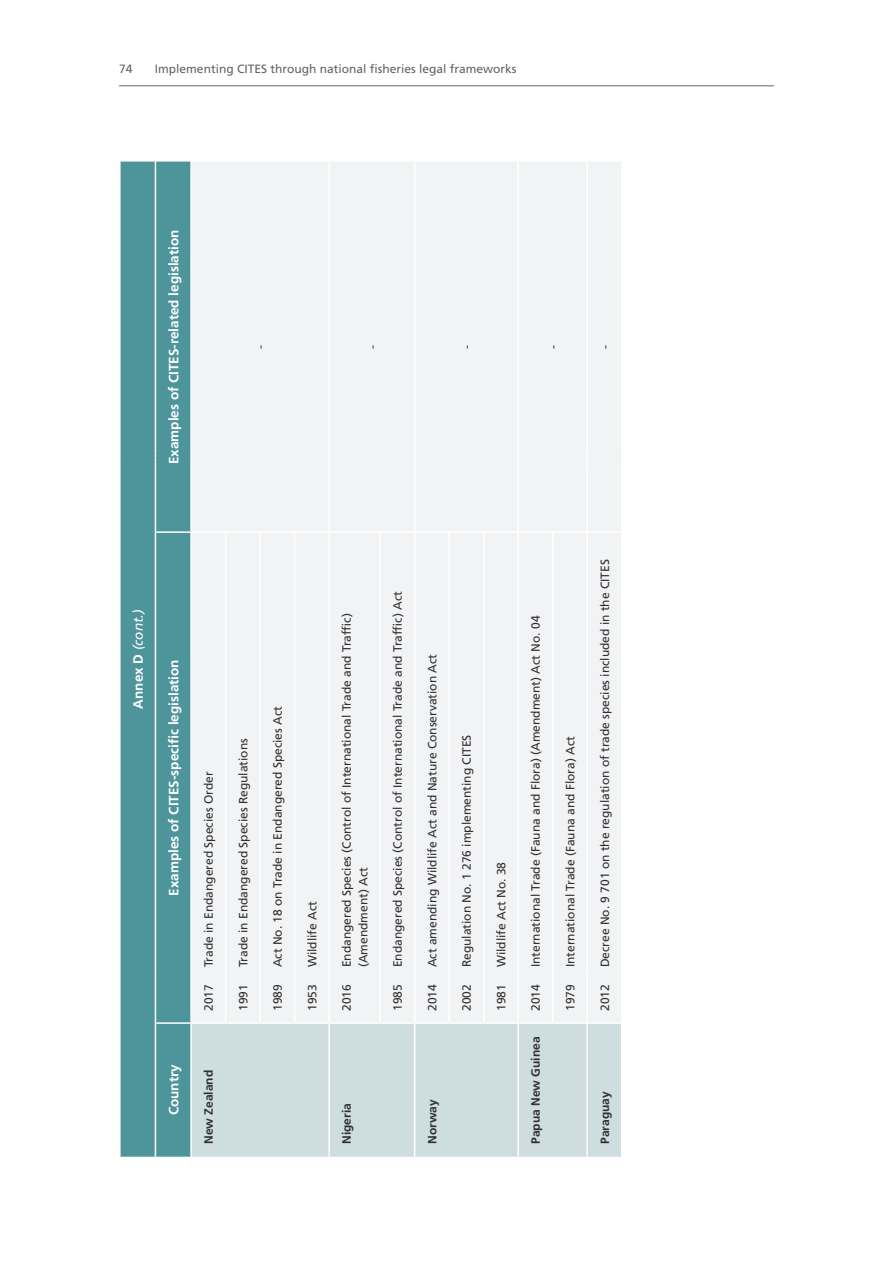
<style>
.page{position:relative;width:893px;height:1263px;background:#fff}
.page>*{position:absolute;margin:0;border:0;box-sizing:border-box;transform-origin:0 0}
.t1{font:700 13.5px "Frutiger";color:#fff}
.t2{font:italic 13.5px "Frutiger";color:#fff}
.t3{font:12px/16.5px "Frutiger LT Std";color:#312f30}
.t4{font:12px "Frutiger";color:#636366}
.t5{font:700 12px "Frutiger";color:#312f30}
.s1{font-weight:700;font-style:normal}
</style>
<div class="page">
<hr style="left:119px;top:85px;width:655px;height:1px;background:#636366">
<div style="left:121px;top:162px;width:69px;height:995px;background:#4e959b"></div>
<div style="left:192px;top:1024px;width:429px;height:133px;background:#cedddf"></div>
<div style="left:192px;top:162px;width:429px;height:860px;background:#f2f3f4"></div>
<hr style="left:192px;top:531px;width:33px;height:2px;background:#fff">
<hr style="left:225px;top:976px;width:1px;height:48px;background:#fff">
<hr style="left:225px;top:531px;width:1px;height:445px;background:#fff">
<hr style="left:226px;top:531px;width:33px;height:2px;background:#fff">
<hr style="left:259px;top:976px;width:2px;height:48px;background:#fff">
<hr style="left:259px;top:531px;width:2px;height:445px;background:#fff">
<hr style="left:261px;top:531px;width:33px;height:2px;background:#fff">
<hr style="left:294px;top:976px;width:1px;height:48px;background:#fff">
<hr style="left:294px;top:531px;width:1px;height:445px;background:#fff">
<hr style="left:295px;top:531px;width:33px;height:2px;background:#fff">
<hr style="left:328px;top:1023px;width:2px;height:134px;background:#fff">
<hr style="left:328px;top:976px;width:2px;height:47px;background:#fff">
<hr style="left:328px;top:532px;width:2px;height:444px;background:#fff">
<hr style="left:328px;top:467px;width:2px;height:65px;background:#fff">
<hr style="left:330px;top:531px;width:49px;height:2px;background:#fff">
<svg style="left:328px;top:453px;width:2px;height:14px"></svg>
<hr style="left:328px;top:162px;width:2px;height:291px;background:#fff">
<hr style="left:379px;top:976px;width:2px;height:48px;background:#fff">
<hr style="left:379px;top:531px;width:2px;height:445px;background:#fff">
<hr style="left:381px;top:531px;width:33px;height:2px;background:#fff">
<hr style="left:414px;top:1023px;width:1px;height:134px;background:#fff">
<hr style="left:414px;top:976px;width:1px;height:47px;background:#fff">
<hr style="left:414px;top:532px;width:1px;height:444px;background:#fff">
<hr style="left:414px;top:467px;width:1px;height:65px;background:#fff">
<hr style="left:415px;top:531px;width:33px;height:2px;background:#fff">
<svg style="left:414px;top:453px;width:1px;height:14px"></svg>
<hr style="left:414px;top:162px;width:1px;height:291px;background:#fff">
<hr style="left:448px;top:976px;width:2px;height:48px;background:#fff">
<hr style="left:448px;top:531px;width:2px;height:445px;background:#fff">
<hr style="left:450px;top:531px;width:33px;height:2px;background:#fff">
<hr style="left:483px;top:976px;width:1px;height:48px;background:#fff">
<hr style="left:483px;top:531px;width:1px;height:445px;background:#fff">
<hr style="left:484px;top:531px;width:33px;height:2px;background:#fff">
<hr style="left:517px;top:1023px;width:2px;height:134px;background:#fff">
<hr style="left:517px;top:976px;width:2px;height:47px;background:#fff">
<hr style="left:517px;top:532px;width:2px;height:444px;background:#fff">
<hr style="left:517px;top:467px;width:2px;height:65px;background:#fff">
<hr style="left:519px;top:531px;width:33px;height:2px;background:#fff">
<svg style="left:517px;top:453px;width:2px;height:14px"></svg>
<hr style="left:517px;top:162px;width:2px;height:291px;background:#fff">
<hr style="left:552px;top:976px;width:1px;height:48px;background:#fff">
<hr style="left:552px;top:531px;width:1px;height:445px;background:#fff">
<hr style="left:553px;top:531px;width:33px;height:2px;background:#fff">
<hr style="left:586px;top:1023px;width:2px;height:134px;background:#fff">
<hr style="left:586px;top:976px;width:2px;height:47px;background:#fff">
<hr style="left:586px;top:532px;width:2px;height:444px;background:#fff">
<hr style="left:586px;top:467px;width:2px;height:65px;background:#fff">
<hr style="left:588px;top:531px;width:33px;height:2px;background:#fff">
<svg style="left:586px;top:453px;width:2px;height:14px"></svg>
<hr style="left:586px;top:162px;width:2px;height:291px;background:#fff">
<hr style="left:156px;top:1022px;width:34px;height:2px;background:#fff">
<hr style="left:156px;top:531px;width:34px;height:2px;background:#fff">
<svg style="left:190px;top:453px;width:1px;height:14px"></svg>
<svg style="left:120px;top:453px;width:1px;height:14px"></svg>
<hr style="left:155px;top:1023px;width:1px;height:134px;background:#fff">
<hr style="left:155px;top:976px;width:1px;height:47px;background:#fff">
<hr style="left:155px;top:532px;width:1px;height:444px;background:#fff">
<hr style="left:155px;top:467px;width:1px;height:65px;background:#fff">
<svg style="left:155px;top:453px;width:1px;height:14px"></svg>
<hr style="left:155px;top:162px;width:1px;height:291px;background:#fff">
<p class="t4" style="left:119px;top:62px;width:15px">74</p>
<p class="t4" style="left:155px;top:62px;width:363px">Implementing CITES through national fisheries legal frameworks</p>
<p class="t1" style="left:166px;top:464px;width:236px;rotate:-90deg">Examples of CITES-related legislation</p>
<p class="t3" style="left:252px;top:349px;width:5px;rotate:-90deg">-</p>
<p class="t3" style="left:364px;top:349px;width:5px;rotate:-90deg">-</p>
<p class="t3" style="left:459px;top:349px;width:5px;rotate:-90deg">-</p>
<p class="t3" style="left:545px;top:349px;width:5px;rotate:-90deg">-</p>
<p class="t3" style="left:597px;top:349px;width:5px;rotate:-90deg">-</p>
<p class="t2" style="left:130px;top:709px;width:101px;rotate:-90deg"><span class="s1">Annex D</span> (cont.)</p>
<p class="t1" style="left:166px;top:896px;width:238px;rotate:-90deg">Examples of CITES-specific legislation</p>
<p class="t1" style="left:166px;top:1115px;width:53px;rotate:-90deg">Country</p>
<p class="t3" style="left:200px;top:967px;width:197px;rotate:-90deg">Trade in Endangered Species Order</p>
<p class="t3" style="left:200px;top:1011px;width:28px;rotate:-90deg">2017</p>
<p class="t5" style="left:202px;top:1144px;width:76px;rotate:-90deg">New Zealand</p>
<p class="t3" style="left:235px;top:967px;width:231px;rotate:-90deg">Trade in Endangered Species Regulations</p>
<p class="t3" style="left:235px;top:1011px;width:28px;rotate:-90deg">1991</p>
<p class="t3" style="left:269px;top:967px;width:263px;rotate:-90deg">Act No. 18 on Trade in Endangered Species Act</p>
<p class="t3" style="left:269px;top:1011px;width:28px;rotate:-90deg">1989</p>
<p class="t3" style="left:304px;top:967px;width:68px;rotate:-90deg">Wildlife Act</p>
<p class="t3" style="left:304px;top:1011px;width:28px;rotate:-90deg">1953</p>
<p class="t3" style="left:339px;top:967px;width:356px;rotate:-90deg">Endangered Species (Control of International Trade and Traffic) (Amendment) Act</p>
<p class="t3" style="left:339px;top:1011px;width:28px;rotate:-90deg">2016</p>
<p class="t3" style="left:390px;top:967px;width:378px;rotate:-90deg">Endangered Species (Control of International Trade and Traffic) Act</p>
<p class="t3" style="left:390px;top:1011px;width:28px;rotate:-90deg">1985</p>
<p class="t3" style="left:424px;top:967px;width:315px;rotate:-90deg">Act amending Wildlife Act and Nature Conservation Act</p>
<p class="t3" style="left:424px;top:1011px;width:28px;rotate:-90deg">2014</p>
<p class="t3" style="left:459px;top:967px;width:234px;rotate:-90deg">Regulation No. 1 276 implementing CITES</p>
<p class="t3" style="left:459px;top:1011px;width:28px;rotate:-90deg">2002</p>
<p class="t3" style="left:493px;top:967px;width:107px;rotate:-90deg">Wildlife Act No. 38</p>
<p class="t3" style="left:493px;top:1011px;width:28px;rotate:-90deg">1981</p>
<p class="t5" style="left:340px;top:1144px;width:42px;rotate:-90deg">Nigeria</p>
<p class="t5" style="left:425px;top:1144px;width:46px;rotate:-90deg">Norway</p>
<p class="t3" style="left:528px;top:967px;width:353px;rotate:-90deg">International Trade (Fauna and Flora) (Amendment) Act No. 04</p>
<p class="t3" style="left:528px;top:1011px;width:28px;rotate:-90deg">2014</p>
<p class="t5" style="left:529px;top:1144px;width:109px;rotate:-90deg">Papua New Guinea</p>
<p class="t3" style="left:562px;top:967px;width:233px;rotate:-90deg">International Trade (Fauna and Flora) Act</p>
<p class="t3" style="left:562px;top:1011px;width:28px;rotate:-90deg">1979</p>
<p class="t3" style="left:597px;top:967px;width:410px;rotate:-90deg">Decree No. 9 701 on the regulation of trade species included in the CITES</p>
<p class="t3" style="left:597px;top:1011px;width:28px;rotate:-90deg">2012</p>
<p class="t5" style="left:598px;top:1144px;width:54px;rotate:-90deg">Paraguay</p>
</div>
